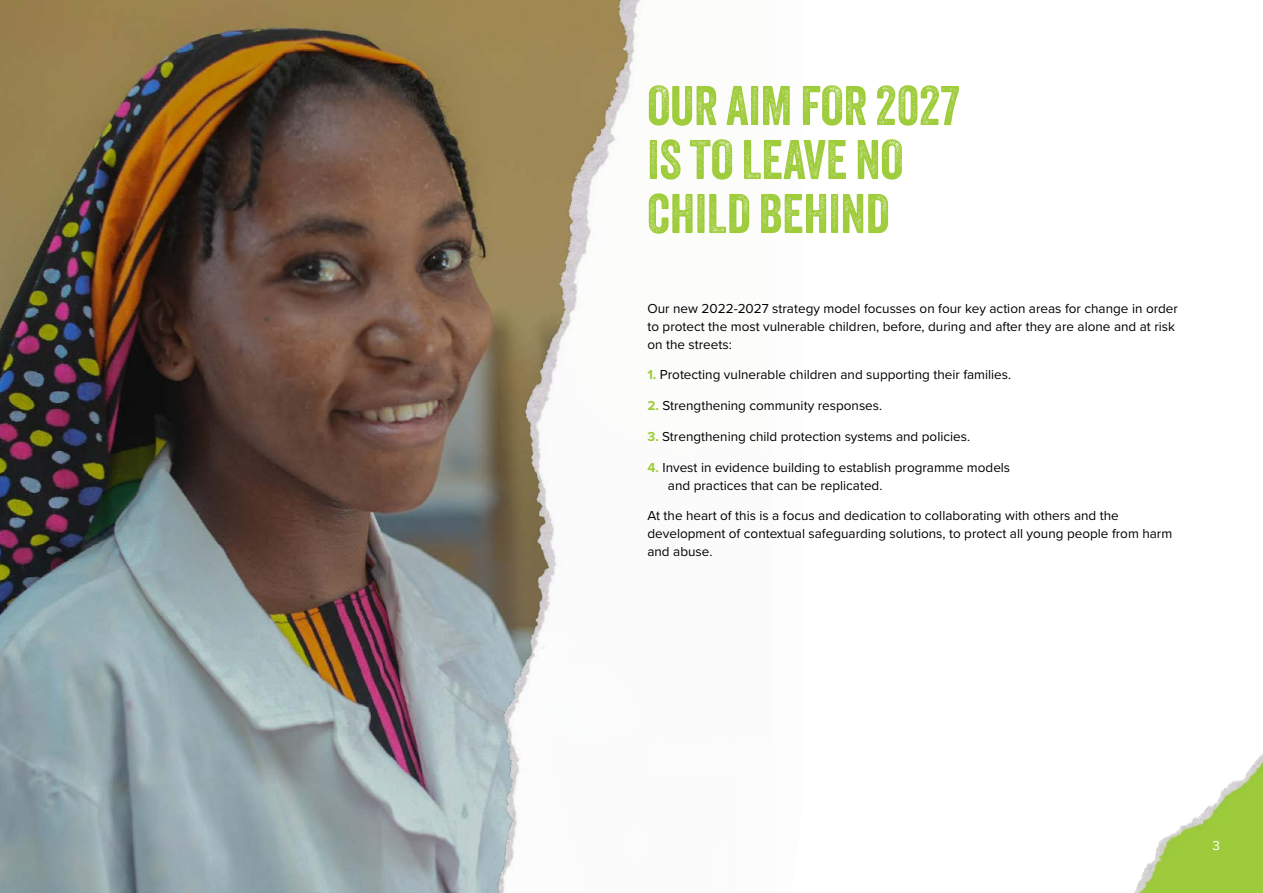
<style>
.page{position:relative;width:1263px;height:893px;background:#fff}
.page>*{position:absolute;margin:0;border:0;box-sizing:border-box;transform-origin:0 0}
.t1{font:54px/54px "Veneer";color:#9fcc3b}
.t2{font:13.5px/18px "Proxima Nova";color:#000}
.t3{font:13.5px "Proxima Nova";color:#fff}
.s1{font-weight:700;color:#9fcc3b}
</style>
<div class="page">
<img style="left:1134px;top:754px;width:129px;height:139px">
<img style="left:0;top:0;width:470px;height:893px">
<img style="left:470px;top:0;width:171px;height:893px">
<h1 class="t1" style="left:647px;top:78px;width:314px">OUR AIM FOR 2027<br>IS TO LEAVE NO<br>CHILD BEHIND</h1>
<p class="t2" style="left:647px;top:298px;width:532px">Our new 2022-2027 strategy model focusses on four key action areas for change in order to protect the most vulnerable children, before, during and after they are alone and at risk on the streets:</p>
<p class="t2" style="left:647px;top:365px;width:365px"><span class="s1">1.</span> Protecting vulnerable children and supporting their families.</p>
<p class="t2" style="left:647px;top:396px;width:236px"><span class="s1">2.</span> Strengthening community responses.</p>
<p class="t2" style="left:647px;top:427px;width:324px"><span class="s1">3.</span> Strengthening child protection systems and policies.</p>
<p class="t2" style="left:668px;top:457px;width:344px;text-indent:-20px"><span class="s1">4.</span> Invest in evidence building to establish programme models and practices that can be replicated.</p>
<p class="t2" style="left:647px;top:506px;width:526px">At the heart of this is a focus and dedication to collaborating with others and the development of contextual safeguarding solutions, to protect all young people from harm and abuse.</p>
<p class="t3" style="left:1212px;top:835px;width:9px">3</p>
</div>
